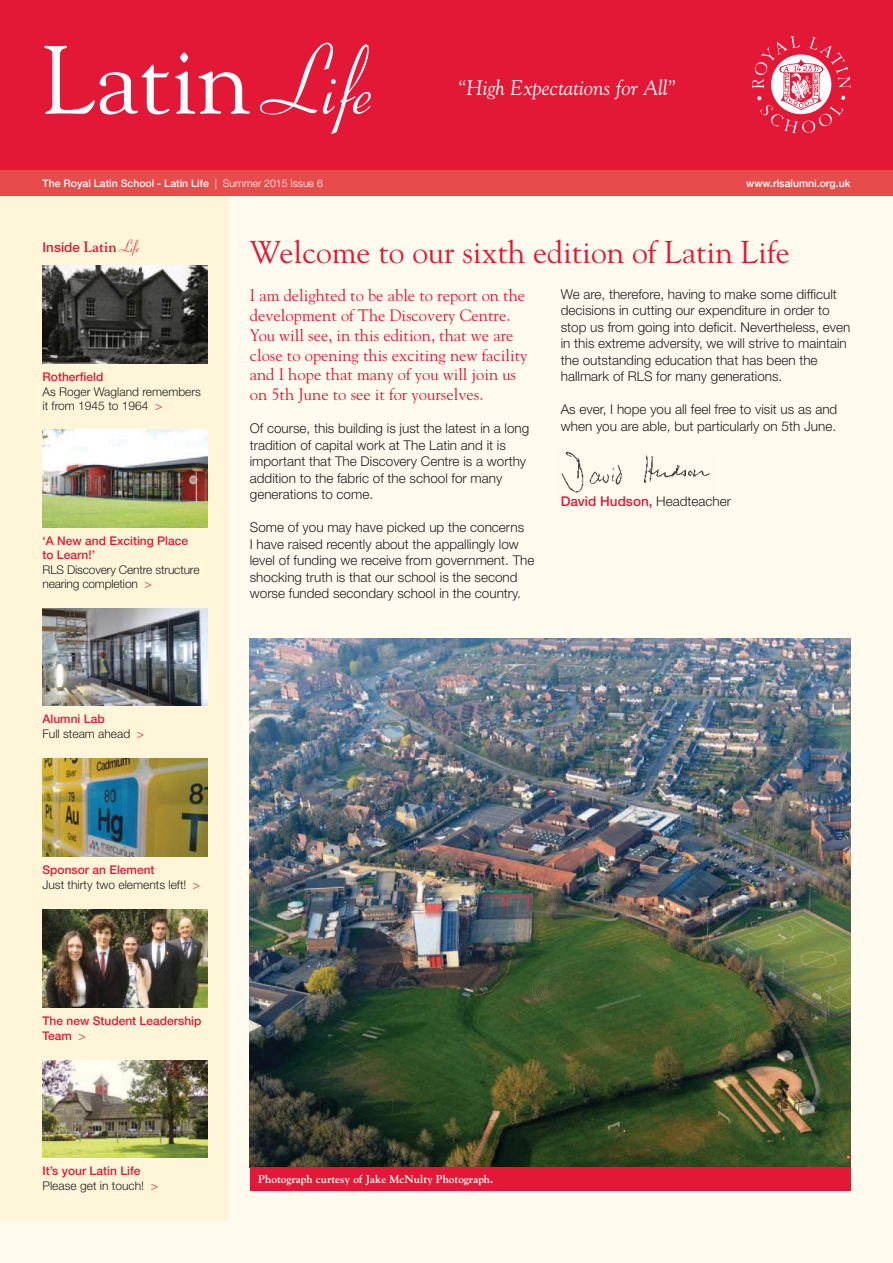
<style>
.page{position:relative;width:893px;height:1263px;background:#fffbee}
.page>*{position:absolute;margin:0;border:0;box-sizing:border-box;transform-origin:0 0}
.t1{font:96px "Goudy";color:#fff}
.t2{font:31.5px "Goudy";color:#e31836}
.t3{font:italic 21px "Goudy";color:#fff}
.t4{font:16.5px/19.8px "Goudy";color:#e31836}
.t5{font:300 13.5px/16.5px "Helvetica Neue";color:#221f1f}
.t6{font:500 13.5px "Helvetica Neue";color:#e31836}
.t7{font:300 12px/14.4px "Helvetica Neue";color:#221f1f}
.t8{font:500 12px/14.4px "Helvetica Neue";color:#e31836}
.t9{font:700 11.25px "Goudy";color:#fff}
.t10{font:500 10.5px "Helvetica Neue";color:#fff}
.s1{font-family:"Cornet";font-size:100.5px}
.s2{font-weight:300}
.s3{font-family:"Goudy";font-weight:700;font-size:15px}
.s4{font-family:"Cornet";font-weight:400;font-size:18px}
.s5{color:#e31836}
.s6{font-weight:500;color:#e31836}
.s7{font-weight:300;color:#221f1f}
</style>
<div class="page">
<div style="left:0;top:0;width:229px;height:1220px;background:#fff6da"></div>
<div style="left:0;top:0;width:893px;height:170px;background:#e31836"></div>
<div style="left:0;top:170px;width:893px;height:26px;background:#e74b4b"></div>
<img style="left:43px;top:266px;width:164px;height:98px">
<img style="left:43px;top:430px;width:164px;height:97px">
<img style="left:43px;top:608px;width:164px;height:98px">
<img style="left:43px;top:759px;width:164px;height:97px">
<img style="left:43px;top:910px;width:164px;height:98px">
<img style="left:43px;top:1060px;width:164px;height:98px">
<svg style="left:752px;top:36px;width:98px;height:97px"></svg>
<img style="left:561px;top:451px;width:149px;height:42px">
<img style="left:250px;top:639px;width:600px;height:528px">
<div style="left:250px;top:1167px;width:600px;height:23px;background:#e31836"></div>
<h1 class="t1" style="left:43px;top:42px;width:345px">Latin <span class="s1">Life</span></h1>
<h3 class="t3" style="left:457px;top:79px;width:221px">“High Expectations for All”</h3>
<p class="t10" style="left:43px;top:179px;width:282px">The Royal Latin School - Latin Life <span class="s2">| Summer 2015 Issue 6</span></p>
<p class="t10" style="left:746px;top:179px;width:106px">www.rlsalumni.org.uk</p>
<p class="t6" style="left:43px;top:242px;width:101px">Inside <span class="s3">Latin</span> <span class="s4">Life</span></p>
<p class="t8" style="left:43px;top:371px;width:62px">Rotherfield</p>
<p class="t7" style="left:43px;top:385px;width:160px">As Roger Wagland remembers it from 1945 to 1964 <span class="s5">&gt;</span></p>
<p class="t8" style="left:43px;top:534px;width:147px">‘A New and Exciting Place to Learn!’</p>
<p class="t7" style="left:43px;top:563px;width:159px">RLS Discovery Centre structure nearing completion <span class="s5">&gt;</span></p>
<p class="t7" style="left:43px;top:713px;width:103px"><span class="s6">Alumni Lab<br></span>Full steam ahead <span class="s5">&gt;</span></p>
<h2 class="t2" style="left:250px;top:239px;width:541px">Welcome to our sixth edition of Latin Life</h2>
<p class="t4" style="left:250px;top:287px;width:279px">I am delighted to be able to report on the development of The Discovery Centre.<br>You will see, in this edition, that we are close to opening this exciting new facility and I hope that many of you will join us on 5th June to see it for yourselves.</p>
<p class="t5" style="left:250px;top:421px;width:281px">Of course, this building is just the latest in a long tradition of capital work at The Latin and it is important that The Discovery Centre is a worthy addition to the fabric of the school for many generations to come.</p>
<p class="t5" style="left:250px;top:520px;width:286px">Some of you may have picked up the concerns<br>I have raised recently about the appallingly low level of funding we receive from government. The shocking truth is that our school is the second worse funded secondary school in the country.</p>
<p class="t5" style="left:561px;top:287px;width:291px">We are, therefore, having to make some difficult decisions in cutting our expenditure in order to stop us from going into deficit. Nevertheless, even in this extreme adversity, we will strive to maintain the outstanding education that has been the hallmark of RLS for many generations.</p>
<p class="t5" style="left:561px;top:402px;width:278px">As ever, I hope you all feel free to visit us as and when you are able, but particularly on 5th June.</p>
<p class="t6" style="left:561px;top:496px;width:172px">David Hudson, <span class="s7">Headteacher</span></p>
<p class="t7" style="left:43px;top:863px;width:159px"><span class="s6">Sponsor an Element<br></span>Just thirty two elements left! <span class="s5">&gt;</span></p>
<p class="t8" style="left:43px;top:1015px;width:160px">The new Student Leadership<br>Team <span class="s2">&gt;</span></p>
<p class="t8" style="left:43px;top:1165px;width:117px">It’s your Latin Life<br><span class="s7">Please get in touch!</span> <span class="s2">&gt;</span></p>
<p class="t9" style="left:258px;top:1175px;width:236px">Photograph curtesy of Jake McNulty Photograph.</p>
</div>
